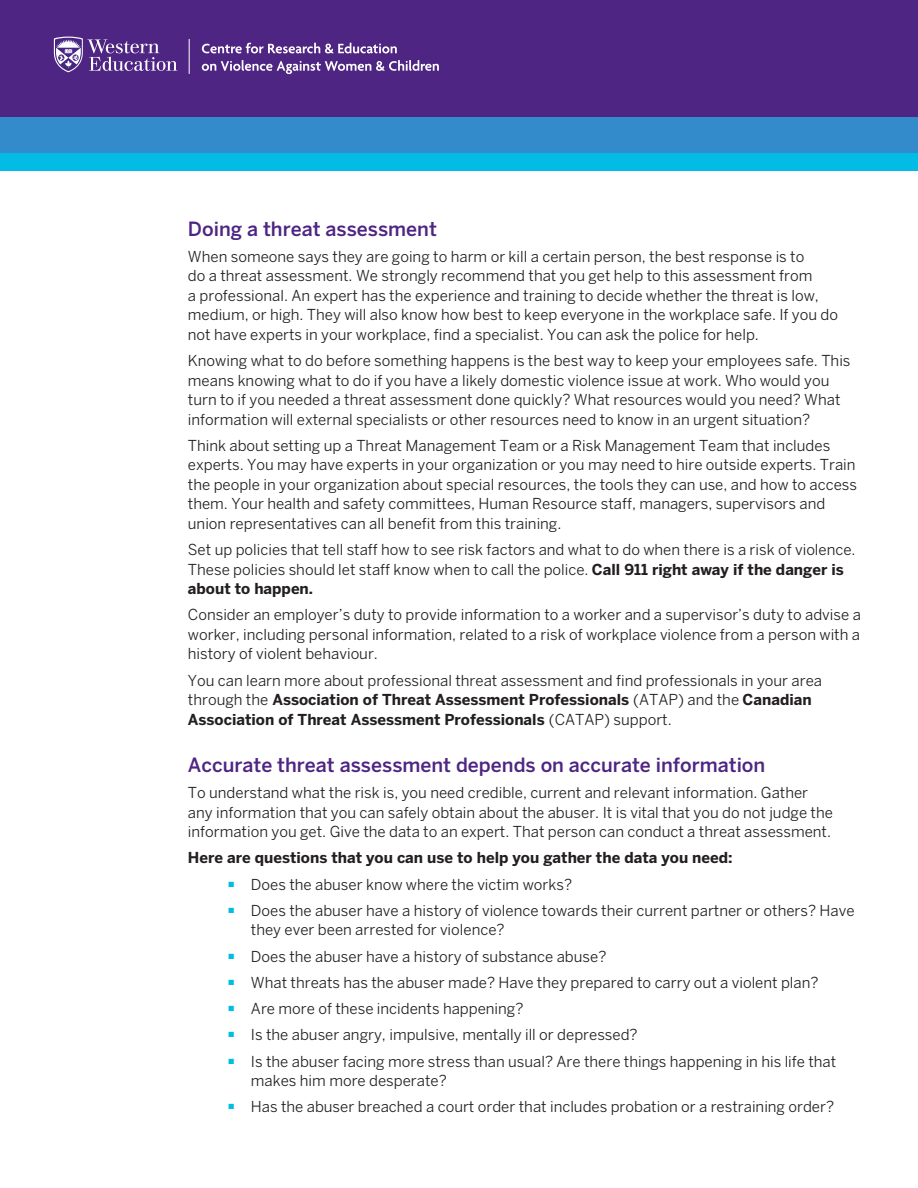
<style>
.page{position:relative;width:918px;height:1188px;background:#fff}
.page>*{position:absolute;margin:0;border:0;box-sizing:border-box;transform-origin:0 0}
.t1{font:500 19.5px "Benton Sans";color:#4e2582}
.t2{font:15px/19.5px "Benton Sans";color:#231f20}
.t3{font:700 15px "Benton Sans";color:#231f20}
.s1{font-weight:700}
</style>
<div class="page">
<div style="left:0;top:0;width:918px;height:119px;background:#4e2582"></div>
<div style="left:0;top:118px;width:918px;height:38px;background:#348bcb"></div>
<div style="left:0;top:153px;width:918px;height:18px;background:#02bce5"></div>
<svg style="left:54px;top:37px;width:123px;height:35px"></svg>
<hr style="left:189px;top:39px;width:1px;height:35px;background:#fff">
<svg style="left:202px;top:43px;width:195px;height:10px"></svg>
<svg style="left:202px;top:60px;width:237px;height:14px"></svg>
<p class="t1" style="left:188px;top:217px;width:250px">Doing a threat assessment</p>
<p class="t2" style="left:188px;top:247px;width:652px">When someone says they are going to harm or kill a certain person, the best response is to<br>do a threat assessment. We strongly recommend that you get help to this assessment from<br>a professional. An expert has the experience and training to decide whether the threat is low, medium, or high. They will also know how best to keep everyone in the workplace safe. If you do not have experts in your workplace, find a specialist. You can ask the police for help.</p>
<p class="t2" style="left:188px;top:351px;width:664px">Knowing what to do before something happens is the best way to keep your employees safe. This means knowing what to do if you have a likely domestic violence issue at work. Who would you turn to if you needed a threat assessment done quickly? What resources would you need? What information will external specialists or other resources need to know in an urgent situation?</p>
<p class="t2" style="left:188px;top:436px;width:671px">Think about setting up a Threat Management Team or a Risk Management Team that includes experts. You may have experts in your organization or you may need to hire outside experts. Train the people in your organization about special resources, the tools they can use, and how to access them. Your health and safety committees, Human Resource staff, managers, supervisors and union representatives can all benefit from this training.</p>
<p class="t2" style="left:188px;top:540px;width:669px">Set up policies that tell staff how to see risk factors and what to do when there is a risk of violence.<br>These policies should let staff know when to call the police. <span class="s1">Call 911 right away if the danger is about to happen.</span></p>
<p class="t2" style="left:188px;top:605px;width:674px;text-align:justify">Consider an employer’s duty to provide information to a worker and a supervisor’s duty to advise a worker, including personal information, related to a risk of workplace violence from a person with a history of violent behaviour.</p>
<p class="t2" style="left:188px;top:670px;width:636px">You can learn more about professional threat assessment and find professionals in your area through the <span class="s1">Association of Threat Assessment Professionals</span> (ATAP) and the <span class="s1">Canadian<br>Association of Threat Assessment Professionals</span> (CATAP) support.</p>
<p class="t1" style="left:188px;top:753px;width:579px">Accurate threat assessment depends on accurate information</p>
<p class="t2" style="left:188px;top:783px;width:647px">To understand what the risk is, you need credible, current and relevant information. Gather any information that you can safely obtain about the abuser. It is vital that you do not judge the information you get. Give the data to an expert. That person can conduct a threat assessment.</p>
<p class="t3" style="left:188px;top:849px;width:546px">Here are questions that you can use to help you gather the data you need:</p>
<p class="t2" style="left:228px;top:874px;width:345px"><sup>■</sup> Does the abuser know where the victim works?</p>
<p class="t2" style="left:251px;top:901px;width:605px;text-indent:-22px"><sup>■</sup> Does the abuser have a history of violence towards their current partner or others? Have they ever been arrested for violence?</p>
<p class="t2" style="left:228px;top:946px;width:380px"><sup>■</sup> Does the abuser have a history of substance abuse?</p>
<p class="t2" style="left:228px;top:973px;width:592px"><sup>■</sup> What threats has the abuser made? Have they prepared to carry out a violent plan?</p>
<p class="t2" style="left:228px;top:999px;width:297px"><sup>■</sup> Are more of these incidents happening?</p>
<p class="t2" style="left:228px;top:1025px;width:411px"><sup>■</sup> Is the abuser angry, impulsive, mentally ill or depressed?</p>
<p class="t2" style="left:251px;top:1051px;width:587px;text-indent:-22px"><sup>■</sup> Is the abuser facing more stress than usual? Are there things happening in his life that makes him more desperate?</p>
<p class="t2" style="left:228px;top:1097px;width:607px"><sup>■</sup> Has the abuser breached a court order that includes probation or a restraining order?</p>
</div>
